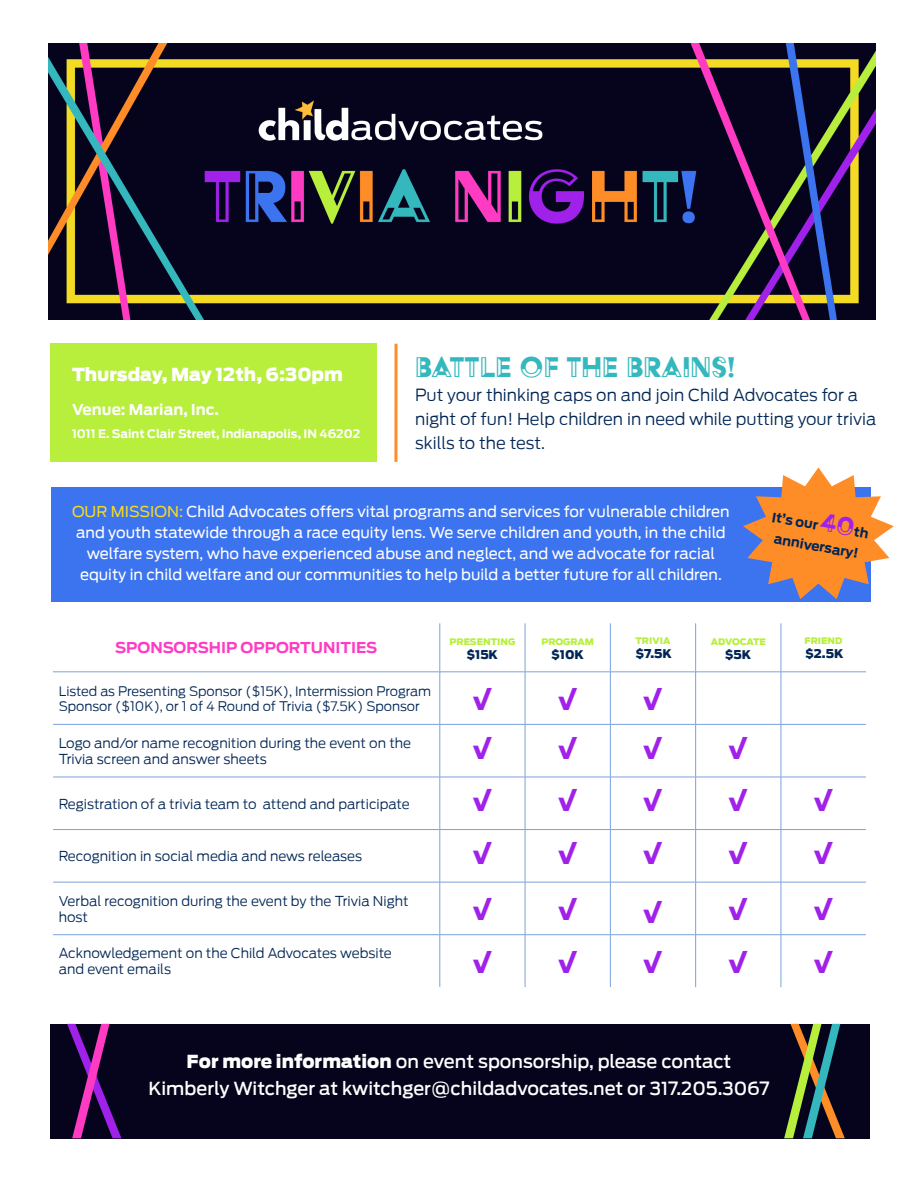
<style>
.page{position:relative;width:918px;height:1188px;background:#fff}
.page>*{position:absolute;margin:0;border:0;box-sizing:border-box;transform-origin:0 0}
.t1{font:33px "Acier BAT Text Noir";color:#34b8be}
.t2{font:700 30px "Antenna";color:#a021ea}
.t3{font:500 18px/27px "Antenna";color:#fff;text-align:center}
.t4{font:900 18px "Antenna";color:#fff}
.t5{font:300 16.5px/24px "Antenna";color:#002554}
.t6{font:15px/21px "Antenna";color:#fff;text-align:center}
.t7{font:700 15px "Antenna";color:#ff3bc3}
.t8{font:700 15px "Antenna";color:#fff}
.t9{font:300 13.5px/16.2px "Antenna";color:#002554}
.t10{font:700 13.2px/21.1px "Antenna";color:#002554;text-align:center}
.t11{font:300 13.05px/15.6px "Antenna";color:#002554}
.t12{font:900 12px "Antenna";color:#002554}
.t13{font:700 11.7px "Antenna";color:#fff}
.t14{font:900 9px "Antenna";color:#b7ef3c}
.t15{font:900 9px "Antenna";letter-spacing:-.03em;color:#b7ef3c}
.s1{color:#f3da24}
.s2{font-family:"Acier BAT Text Noir";font-weight:400;font-size:29.1px;color:#a021ea}
.s3{font-weight:900}
</style>
<div class="page">
<div style="left:51px;top:487px;width:820px;height:114px;background:#3c73ef"></div>
<hr style="left:440px;top:672px;width:1px;height:52px;background:#79a3dc">
<hr style="left:525px;top:672px;width:1px;height:52px;background:#79a3dc">
<hr style="left:610px;top:672px;width:1px;height:52px;background:#79a3dc">
<hr style="left:695px;top:672px;width:1px;height:52px;background:#79a3dc">
<hr style="left:781px;top:672px;width:1px;height:52px;background:#79a3dc">
<hr style="left:440px;top:724px;width:85px;height:1px;background:#79a3dc">
<hr style="left:440px;top:725px;width:1px;height:52px;background:#79a3dc">
<hr style="left:525px;top:724px;width:85px;height:1px;background:#79a3dc">
<hr style="left:525px;top:725px;width:1px;height:52px;background:#79a3dc">
<hr style="left:610px;top:724px;width:86px;height:1px;background:#79a3dc">
<hr style="left:610px;top:725px;width:1px;height:52px;background:#79a3dc">
<hr style="left:696px;top:724px;width:85px;height:1px;background:#79a3dc">
<hr style="left:695px;top:725px;width:1px;height:52px;background:#79a3dc">
<hr style="left:781px;top:724px;width:85px;height:1px;background:#79a3dc">
<hr style="left:781px;top:725px;width:1px;height:52px;background:#79a3dc">
<hr style="left:440px;top:777px;width:85px;height:1px;background:#79a3dc">
<hr style="left:440px;top:777px;width:1px;height:52px;background:#79a3dc">
<hr style="left:525px;top:777px;width:85px;height:1px;background:#79a3dc">
<hr style="left:525px;top:777px;width:1px;height:52px;background:#79a3dc">
<hr style="left:610px;top:777px;width:86px;height:1px;background:#79a3dc">
<hr style="left:610px;top:777px;width:1px;height:52px;background:#79a3dc">
<hr style="left:696px;top:777px;width:85px;height:1px;background:#79a3dc">
<hr style="left:695px;top:777px;width:1px;height:52px;background:#79a3dc">
<hr style="left:781px;top:777px;width:85px;height:1px;background:#79a3dc">
<hr style="left:781px;top:777px;width:1px;height:52px;background:#79a3dc">
<hr style="left:440px;top:829px;width:85px;height:1px;background:#79a3dc">
<hr style="left:440px;top:830px;width:1px;height:52px;background:#79a3dc">
<hr style="left:525px;top:829px;width:85px;height:1px;background:#79a3dc">
<hr style="left:525px;top:830px;width:1px;height:52px;background:#79a3dc">
<hr style="left:610px;top:829px;width:86px;height:1px;background:#79a3dc">
<hr style="left:610px;top:830px;width:1px;height:52px;background:#79a3dc">
<hr style="left:696px;top:829px;width:85px;height:1px;background:#79a3dc">
<hr style="left:695px;top:830px;width:1px;height:52px;background:#79a3dc">
<hr style="left:781px;top:829px;width:85px;height:1px;background:#79a3dc">
<hr style="left:781px;top:830px;width:1px;height:52px;background:#79a3dc">
<hr style="left:440px;top:882px;width:85px;height:1px;background:#79a3dc">
<hr style="left:440px;top:882px;width:1px;height:53px;background:#79a3dc">
<hr style="left:525px;top:882px;width:85px;height:1px;background:#79a3dc">
<hr style="left:525px;top:882px;width:1px;height:53px;background:#79a3dc">
<hr style="left:610px;top:882px;width:86px;height:1px;background:#79a3dc">
<hr style="left:610px;top:882px;width:1px;height:53px;background:#79a3dc">
<hr style="left:696px;top:882px;width:85px;height:1px;background:#79a3dc">
<hr style="left:695px;top:882px;width:1px;height:53px;background:#79a3dc">
<hr style="left:781px;top:882px;width:85px;height:1px;background:#79a3dc">
<hr style="left:781px;top:882px;width:1px;height:53px;background:#79a3dc">
<hr style="left:440px;top:934px;width:85px;height:1px;background:#79a3dc">
<hr style="left:440px;top:935px;width:1px;height:52px;background:#79a3dc">
<hr style="left:525px;top:934px;width:85px;height:1px;background:#79a3dc">
<hr style="left:525px;top:935px;width:1px;height:52px;background:#79a3dc">
<hr style="left:610px;top:934px;width:86px;height:1px;background:#79a3dc">
<hr style="left:610px;top:935px;width:1px;height:52px;background:#79a3dc">
<hr style="left:696px;top:934px;width:85px;height:1px;background:#79a3dc">
<hr style="left:695px;top:935px;width:1px;height:52px;background:#79a3dc">
<hr style="left:781px;top:934px;width:85px;height:1px;background:#79a3dc">
<hr style="left:781px;top:935px;width:1px;height:52px;background:#79a3dc">
<hr style="left:53px;top:724px;width:387px;height:1px;background:#79a3dc">
<hr style="left:53px;top:777px;width:387px;height:1px;background:#79a3dc">
<hr style="left:53px;top:829px;width:387px;height:1px;background:#79a3dc">
<hr style="left:53px;top:882px;width:387px;height:1px;background:#79a3dc">
<hr style="left:53px;top:934px;width:387px;height:1px;background:#79a3dc">
<hr style="left:440px;top:623px;width:1px;height:49px;background:#79a3dc">
<hr style="left:525px;top:623px;width:1px;height:49px;background:#79a3dc">
<hr style="left:610px;top:623px;width:1px;height:49px;background:#79a3dc">
<hr style="left:695px;top:623px;width:1px;height:49px;background:#79a3dc">
<hr style="left:781px;top:623px;width:1px;height:49px;background:#79a3dc">
<hr style="left:53px;top:672px;width:387px;height:1px;background:#79a3dc">
<hr style="left:440px;top:672px;width:85px;height:1px;background:#79a3dc">
<hr style="left:525px;top:672px;width:85px;height:1px;background:#79a3dc">
<hr style="left:610px;top:672px;width:86px;height:1px;background:#79a3dc">
<hr style="left:696px;top:672px;width:85px;height:1px;background:#79a3dc">
<hr style="left:781px;top:672px;width:85px;height:1px;background:#79a3dc">
<div style="left:50px;top:1024px;width:819px;height:114px;background:#05041c"></div>
<div style="left:51px;top:344px;width:326px;height:118px;background:#b7ef3c"></div>
<svg style="left:394px;top:344px;width:4px;height:118px"></svg>
<img style="left:49px;top:43px;width:827px;height:277px">
<svg style="left:67px;top:1024px;width:54px;height:114px"></svg>
<svg style="left:784px;top:1024px;width:61px;height:114px"></svg>
<svg style="left:743px;top:467px;width:151px;height:132px"></svg>
<p class="t4" style="left:72px;top:363px;width:273px">Thursday, May 12th, 6:30pm</p>
<p class="t8" style="left:72px;top:401px;width:148px">Venue: Marian, Inc.</p>
<p class="t13" style="left:72px;top:427px;width:290px">1011 E. Saint Clair Street, Indianapolis, IN 46202</p>
<p class="t1" style="left:415px;top:350px;width:321px">BATTLE OF THE BRAINS!</p>
<p class="t5" style="left:415px;top:383px;width:463px">Put your thinking caps on and join Child Advocates for a night of fun! Help children in need while putting your trivia skills to the test.</p>
<p class="t6" style="left:72px;top:501px;width:659px"><span class="s1">OUR MISSION:</span> Child Advocates offers vital programs and services for vulnerable children and youth statewide through a race equity lens. We serve children and youth, in the child welfare system, who have experienced abuse and neglect, and we advocate for racial equity in child welfare and our communities to help build a better future for all children.</p>
<p class="t10" style="left:774px;top:507px;width:100px;rotate:10deg">It’s our <span class="s2">40</span>th anniversary!</p>
<p class="t7" style="left:115px;top:639px;width:264px">SPONSORSHIP OPPORTUNITIES</p>
<p class="t14" style="left:449px;top:636px;width:68px">PRESENTING</p>
<p class="t12" style="left:467px;top:648px;width:33px">$15K</p>
<p class="t14" style="left:541px;top:636px;width:54px">PROGRAM</p>
<p class="t12" style="left:551px;top:648px;width:34px">$10K</p>
<p class="t14" style="left:636px;top:635px;width:36px">TRIVIA</p>
<p class="t12" style="left:636px;top:646px;width:38px">$7.5K</p>
<p class="t15" style="left:711px;top:636px;width:57px">ADVOCATE</p>
<p class="t12" style="left:725px;top:648px;width:28px">$5K</p>
<p class="t14" style="left:805px;top:635px;width:39px">FRIEND</p>
<p class="t12" style="left:805px;top:646px;width:40px">$2.5K</p>
<p class="t11" style="left:59px;top:683px;width:374px">Listed as Presenting Sponsor ($15K), Intermission Program<br>Sponsor ($10K), or 1 of 4 Round of Trivia ($7.5K) Sponsor</p>
<p class="t2" style="left:472px;top:681px;width:22px">√</p>
<p class="t2" style="left:557px;top:681px;width:22px">√</p>
<p class="t2" style="left:643px;top:681px;width:22px">√</p>
<p class="t9" style="left:59px;top:735px;width:354px">Logo and/or name recognition during the event on the<br>Trivia screen and answer sheets</p>
<p class="t2" style="left:472px;top:730px;width:22px">√</p>
<p class="t2" style="left:557px;top:730px;width:22px">√</p>
<p class="t2" style="left:643px;top:730px;width:22px">√</p>
<p class="t2" style="left:728px;top:730px;width:22px">√</p>
<p class="t9" style="left:59px;top:796px;width:353px">Registration of a trivia team to attend and participate</p>
<p class="t2" style="left:472px;top:783px;width:22px">√</p>
<p class="t2" style="left:557px;top:783px;width:22px">√</p>
<p class="t2" style="left:643px;top:783px;width:22px">√</p>
<p class="t2" style="left:728px;top:783px;width:22px">√</p>
<p class="t2" style="left:813px;top:783px;width:22px">√</p>
<p class="t9" style="left:59px;top:848px;width:305px">Recognition in social media and news releases</p>
<p class="t2" style="left:472px;top:835px;width:22px">√</p>
<p class="t2" style="left:557px;top:835px;width:22px">√</p>
<p class="t2" style="left:643px;top:835px;width:22px">√</p>
<p class="t2" style="left:728px;top:835px;width:22px">√</p>
<p class="t2" style="left:813px;top:835px;width:22px">√</p>
<p class="t9" style="left:59px;top:893px;width:351px">Verbal recognition during the event by the Trivia Night host</p>
<p class="t2" style="left:472px;top:891px;width:22px">√</p>
<p class="t2" style="left:557px;top:891px;width:22px">√</p>
<p class="t2" style="left:643px;top:894px;width:22px">√</p>
<p class="t2" style="left:728px;top:891px;width:22px">√</p>
<p class="t2" style="left:813px;top:891px;width:22px">√</p>
<p class="t9" style="left:59px;top:945px;width:335px">Acknowledgement on the Child Advocates website and event emails</p>
<p class="t2" style="left:472px;top:944px;width:22px">√</p>
<p class="t2" style="left:557px;top:944px;width:22px">√</p>
<p class="t2" style="left:643px;top:944px;width:22px">√</p>
<p class="t2" style="left:728px;top:944px;width:22px">√</p>
<p class="t2" style="left:813px;top:944px;width:22px">√</p>
<p class="t3" style="left:148px;top:1048px;width:623px"><span class="s3">For more information</span> on event sponsorship, please contact<br>Kimberly Witchger at kwitchger@childadvocates.net or 317.205.3067</p>
</div>
